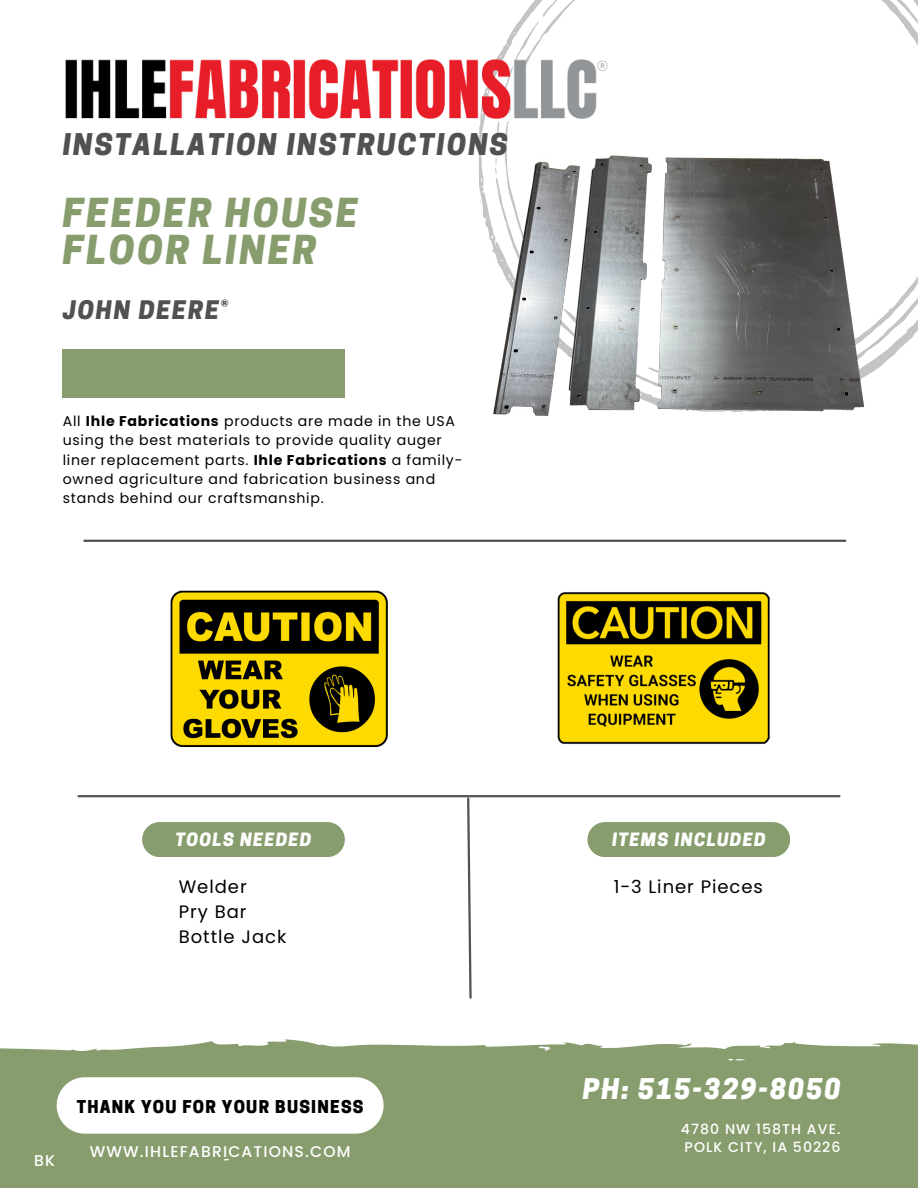
<style>
.page{position:relative;width:918px;height:1188px;background:#fff}
.page>*{position:absolute;margin:0;border:0;box-sizing:border-box;transform-origin:0 0}
.t1{font:italic 800 37.5px/37.2px "Cooper Hewitt";letter-spacing:.075em;color:#889d6d}
.t2{font:italic 800 28.05px "Cooper Hewitt";letter-spacing:.075em;color:#525051}
.t3{font:italic 800 26.85px "Cooper Hewitt";letter-spacing:.075em;color:#fff}
.t4{font:italic 800 24px "Cooper Hewitt";letter-spacing:.075em;color:#525051}
.t5{font:18px "Poppins";letter-spacing:.055em;color:#000}
.t6{font:italic 800 17.25px "Cooper Hewitt";letter-spacing:.075em;color:#fff}
.t7{font:800 16.65px "Cooper Hewitt";letter-spacing:.075em;color:#000}
.t8{font:500 15.6px "Poppins";letter-spacing:.075em;color:#fff}
.t9{font:14.1px/19.2px "Poppins";letter-spacing:.055em;color:#000}
.t10{font:500 14.1px "Poppins";letter-spacing:.075em;color:#fff}
.s1{font-weight:700}
</style>
<div class="page">
<svg style="left:479px;top:0;width:439px;height:372px"></svg>
<div style="left:0;top:1039px;width:918px;height:149px;background:#889d6d"></div>
<svg style="left:57px;top:1077px;width:327px;height:56px"></svg>
<svg style="left:142px;top:822px;width:203px;height:35px;background:#8ca072"></svg>
<div style="left:587px;top:822px;width:203px;height:35px;background:#889d6d"></div>
<hr style="left:79px;top:795px;width:760px;height:2px;background:#525051">
<svg style="left:466px;top:797px;width:7px;height:202px"></svg>
<div style="left:63px;top:350px;width:282px;height:48px;background:#889d6d"></div>
<img style="left:65px;top:40px;width:561px;height:101px">
<hr style="left:84px;top:540px;width:761px;height:2px;background:#525051">
<img style="left:170px;top:590px;width:218px;height:157px">
<img style="left:557px;top:592px;width:213px;height:152px">
<img style="left:486px;top:149px;width:387px;height:267px">
<p class="t2" style="left:63px;top:134px;width:447px">INSTALLATION INSTRUCTIONS</p>
<p class="t1" style="left:63px;top:199px;width:297px">FEEDER HOUSE<br>FLOOR LINER</p>
<p class="t4" style="left:63px;top:301px;width:167px">JOHN DEERE®</p>
<p class="t9" style="left:63px;top:412px;width:401px">All <span class="s1">Ihle Fabrications</span> products are made in the USA using the best materials to provide quality auger liner replacement parts. <span class="s1">Ihle Fabrications</span> a family&shy;owned agriculture and fabrication business and stands behind our craftsmanship.</p>
<p class="t6" style="left:176px;top:833px;width:137px">TOOLS NEEDED</p>
<p class="t5" style="left:179px;top:874px;width:69px">Welder</p>
<p class="t5" style="left:179px;top:899px;width:69px">Pry Bar</p>
<p class="t5" style="left:179px;top:924px;width:109px">Bottle Jack</p>
<p class="t8" style="left:34px;top:1150px;width:22px">BK</p>
<p class="t7" style="left:77px;top:1100px;width:288px">THANK YOU FOR YOUR BUSINESS</p>
<p class="t8" style="left:90px;top:1140px;width:262px">WWW.IHLEFABRICATIONS.COM</p>
<p class="t6" style="left:612px;top:833px;width:155px">ITEMS INCLUDED</p>
<p class="t5" style="left:614px;top:874px;width:151px">1-3 Liner Pieces</p>
<p class="t3" style="left:583px;top:1079px;width:259px">PH: 515-329-8050</p>
<p class="t10" style="left:681px;top:1119px;width:161px">4780 NW 158TH AVE.</p>
<p class="t10" style="left:685px;top:1137px;width:157px">POLK CITY, IA 50226</p>
</div>
